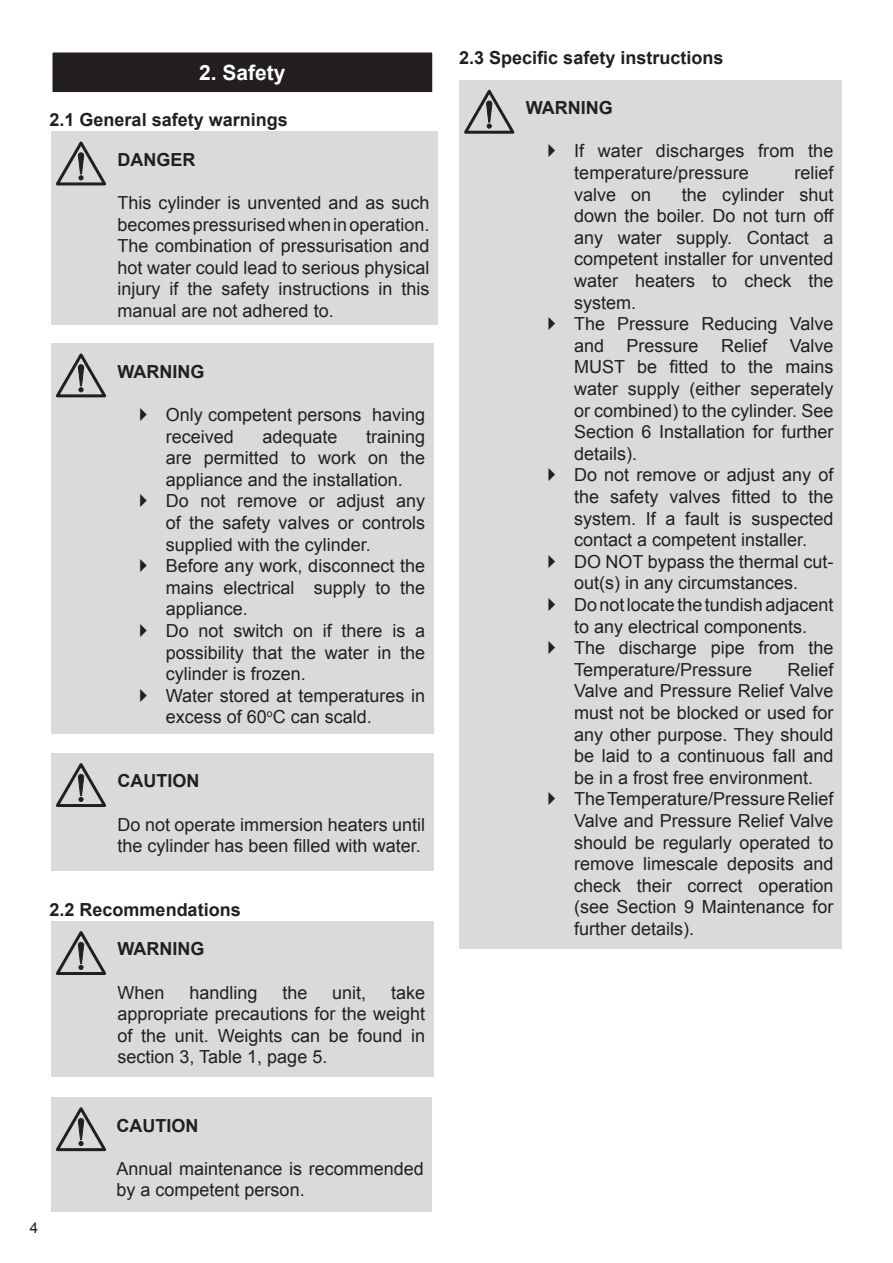
<style>
.page{position:relative;width:893px;height:1263px;background:#fff}
.page>*{position:absolute;margin:0;border:0;box-sizing:border-box;transform-origin:0 0}
.Heading{font:700 21px "Arial";color:#fff}
.Paragraph_text{font:18px/21.6px "Arial";color:#231f20;text-align:justify}
.Subheading{font:700 18px "Arial";color:#231f20}
.TOC_2{font:700 18px "Arial";color:#231f20}
.t1{font:15px "Arial";color:#231f20}
</style>
<div class="page">
<div style="left:52px;top:52px;width:381px;height:41px;background:#231f20"></div>
<div style="left:51px;top:51px;width:383px;height:43px;border:2px solid #fff"></div>
<div style="left:459px;top:80px;width:67px;height:868px;background:#d9dadc"></div>
<svg style="left:464px;top:89px;width:50px;height:45px"></svg>
<div style="left:526px;top:80px;width:316px;height:868px;background:#d9dadc"></div>
<div style="left:51px;top:343px;width:67px;height:390px;background:#d9dadc"></div>
<svg style="left:56px;top:353px;width:50px;height:45px"></svg>
<div style="left:118px;top:343px;width:316px;height:390px;background:#d9dadc"></div>
<div style="left:51px;top:131px;width:67px;height:194px;background:#d9dadc"></div>
<svg style="left:56px;top:141px;width:50px;height:45px"></svg>
<div style="left:118px;top:131px;width:320px;height:194px;background:#d9dadc"></div>
<div style="left:51px;top:753px;width:67px;height:117px;background:#d9dadc"></div>
<svg style="left:56px;top:763px;width:50px;height:44px"></svg>
<div style="left:118px;top:753px;width:316px;height:117px;background:#d9dadc"></div>
<div style="left:51px;top:921px;width:67px;height:156px;background:#d9dadc"></div>
<svg style="left:56px;top:931px;width:50px;height:44px"></svg>
<div style="left:118px;top:921px;width:316px;height:156px;background:#d9dadc"></div>
<div style="left:51px;top:1097px;width:66px;height:115px;background:#d9dadc"></div>
<svg style="left:56px;top:1107px;width:50px;height:45px"></svg>
<div style="left:117px;top:1097px;width:315px;height:115px;background:#d9dadc"></div>
<p class="Heading" style="left:199px;top:59px;width:88px">2. Safety</p>
<p class="Subheading" style="left:50px;top:107px;width:240px">2.1 General safety warnings</p>
<p class="TOC_2" style="left:118px;top:147px;width:79px">DANGER</p>
<p class="Paragraph_text" style="left:118px;top:192px;width:313px">This cylinder is unvented and as such becomes pressurised when in operation.<br>The combination of pressurisation and hot water could lead to serious physical injury if the safety instructions in this manual are not adhered to.</p>
<p class="TOC_2" style="left:118px;top:359px;width:88px">WARNING</p>
<p class="Paragraph_text" style="left:166px;top:404px;width:261px">Only competent persons having received</p>
<p class="Paragraph_text" style="left:166px;top:426px;width:261px;text-indent:200px">training are permitted to work on the appliance and the installation.</p>
<p class="Paragraph_text" style="left:166px;top:490px;width:261px">Do not remove or adjust any of the safety valves or controls supplied with the cylinder.</p>
<p class="Paragraph_text" style="left:166px;top:555px;width:261px">Before any work, disconnect the mains electrical supply to the appliance.</p>
<p class="Paragraph_text" style="left:166px;top:620px;width:261px">Do not switch on if there is a possibility that the water in the cylinder is frozen.</p>
<p class="Paragraph_text" style="left:166px;top:685px;width:261px">Water stored at temperatures in excess of 60<sup>o</sup>C can scald.</p>
<p class="Paragraph_text" style="left:262px;top:426px;width:77px">adequate</p>
<p class="TOC_2" style="left:118px;top:769px;width:83px">CAUTION</p>
<p class="Paragraph_text" style="left:118px;top:814px;width:309px">Do not operate immersion heaters until the cylinder has been filled with water.</p>
<p class="Subheading" style="left:50px;top:897px;width:193px">2.2 Recommendations</p>
<p class="TOC_2" style="left:118px;top:937px;width:88px">WARNING</p>
<p class="Paragraph_text" style="left:118px;top:982px;width:49px">When</p>
<p class="Paragraph_text" style="left:189px;top:982px;width:70px">handling</p>
<p class="Paragraph_text" style="left:282px;top:982px;width:27px">the</p>
<p class="Paragraph_text" style="left:332px;top:982px;width:36px">unit,</p>
<p class="Paragraph_text" style="left:118px;top:982px;width:309px;text-indent:274px">take appropriate precautions for the weight of the unit. Weights can be found in section 3, Table 1, page 5.</p>
<p class="t1" style="left:30px;top:1218px;width:10px">4</p>
<p class="TOC_2" style="left:117px;top:1113px;width:83px">CAUTION</p>
<p class="Paragraph_text" style="left:117px;top:1158px;width:309px">Annual maintenance is recommended by a competent person.</p>
<p class="Subheading" style="left:459px;top:46px;width:266px">2.3 Specific safety instructions</p>
<p class="TOC_2" style="left:526px;top:96px;width:88px">WARNING</p>
<p class="Paragraph_text" style="left:574px;top:140px;width:261px">If water discharges from the temperature/pressure</p>
<p class="Paragraph_text" style="left:794px;top:162px;width:41px">relief</p>
<p class="Paragraph_text" style="left:574px;top:184px;width:261px;text-indent:108px">the cylinder shut down the boiler. Do not turn off any water supply. Contact a competent installer for unvented water heaters to check the system.</p>
<p class="Paragraph_text" style="left:574px;top:313px;width:261px">The Pressure Reducing Valve and</p>
<p class="Paragraph_text" style="left:574px;top:184px;width:79px">valve on</p>
<p class="Paragraph_text" style="left:627px;top:335px;width:74px">Pressure</p>
<p class="Paragraph_text" style="left:721px;top:335px;width:48px">Relief</p>
<p class="Paragraph_text" style="left:574px;top:335px;width:261px;text-indent:216px">Valve MUST be fitted to the mains water supply (either seperately or combined) to the cylinder. See Section 6 Installation for further details).</p>
<p class="Paragraph_text" style="left:574px;top:464px;width:261px">Do not remove or adjust any of the safety valves fitted to the system. If a fault is suspected contact a competent installer.</p>
<p class="Paragraph_text" style="left:574px;top:551px;width:261px">DO NOT bypass the thermal cut&shy;out(s) in any circumstances.</p>
<p class="Paragraph_text" style="left:574px;top:594px;width:261px">Do not locate the tundish adjacent to any electrical components.</p>
<p class="Paragraph_text" style="left:574px;top:637px;width:261px">The discharge pipe from the<br>Temperature/Pressure</p>
<p class="Paragraph_text" style="left:574px;top:659px;width:261px;text-indent:213px">Relief Valve and Pressure Relief Valve must not be blocked or used for any other purpose. They should be laid to a continuous fall and be in a frost free environment.</p>
<p class="Paragraph_text" style="left:574px;top:788px;width:261px">The Temperature/Pressure Relief Valve and Pressure Relief Valve should be regularly operated to remove limescale deposits and check their correct operation (see Section 9 Maintenance for further details).</p>
</div>
